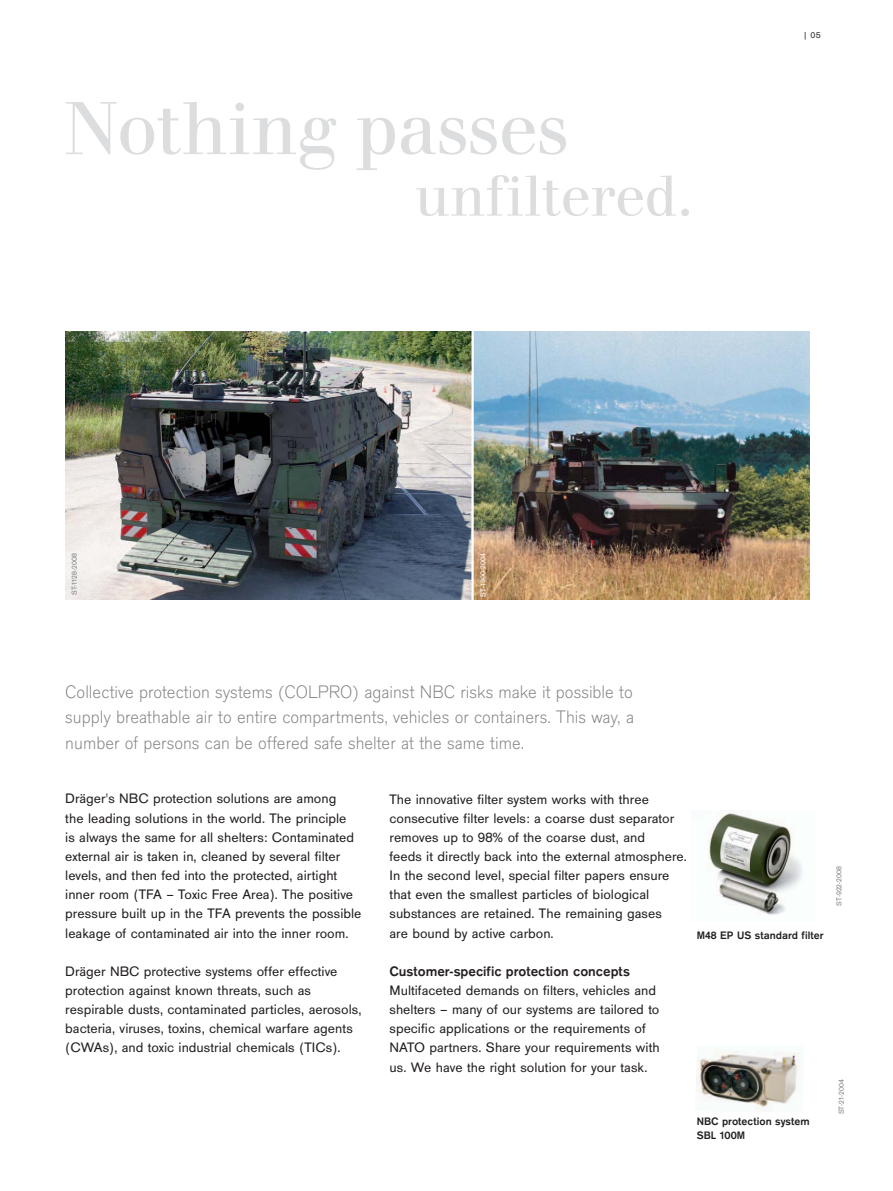
<style>
.page{position:relative;width:893px;height:1191px;background:#fff}
.page>*{position:absolute;margin:0;border:0;box-sizing:border-box;transform-origin:0 0}
.t1{font:78px "Draeger Walbaum";color:#dcddde}
.t2{font:60px "Draeger Walbaum";color:#dcddde}
.t3{font:300 18.75px/25.5px "Draeger San";color:#808285;text-align:justify}
.t4{font:14.25px/19.2px "Draeger San";color:#231f20}
.t5{font:700 14.25px "Draeger San";color:#231f20}
.t6{font:700 11.25px/14.2px "Draeger San";color:#231f20}
.t7{font:9px "Draeger San Tab";color:#231f20}
.t8{font:7.5px "Draeger San";color:#808285}
.t9{font:7.5px "Draeger San";letter-spacing:.01em;color:#fff}
</style>
<div class="page">
<img style="left:708px;top:811px;width:95px;height:104px">
<img style="left:474px;top:332px;width:335px;height:268px">
<img style="left:65px;top:332px;width:406px;height:268px">
<img style="left:696px;top:1050px;width:104px;height:61px">
<h1 class="t1" style="left:64px;top:98px;width:506px">Nothing passes</h1>
<h2 class="t2" style="left:415px;top:172px;width:280px">unfiltered.</h2>
<p class="t7" style="left:803px;top:30px;width:19px">| 05</p>
<p class="t8" style="left:72px;top:595px;width:43px;rotate:-90deg">ST-1128-2008</p>
<p class="t9" style="left:480px;top:596px;width:45px;rotate:-90deg">ST-1300-2004</p>
<h3 class="t3" style="left:65px;top:680px;width:570px">Collective protection systems (COLPRO) against NBC risks make it possible to supply breathable air to entire compartments, vehicles or containers. This way, a number of persons can be offered safe shelter at the same time.</h3>
<p class="t4" style="left:65px;top:790px;width:298px">Dräger's NBC protection solutions are among<br>the leading solutions in the world. The principle<br>is always the same for all shelters: Contaminated external air is taken in, cleaned by several filter levels, and then fed into the protected, airtight inner room (TFA – Toxic Free Area). The positive pressure built up in the TFA prevents the possible leakage of contaminated air into the inner room.</p>
<p class="t4" style="left:65px;top:962px;width:298px">Dräger NBC protective systems offer effective protection against known threats, such as respirable dusts, contaminated particles, aerosols, bacteria, viruses, toxins, chemical warfare agents (CWAs), and toxic industrial chemicals (TICs).</p>
<p class="t4" style="left:389px;top:790px;width:299px">The innovative filter system works with three consecutive filter levels: a coarse dust separator removes up to 98% of the coarse dust, and<br>feeds it directly back into the external atmosphere.<br>In the second level, special filter papers ensure that even the smallest particles of biological substances are retained. The remaining gases<br>are bound by active carbon.</p>
<p class="t5" style="left:389px;top:965px;width:242px">Customer-specific protection concepts</p>
<p class="t4" style="left:389px;top:982px;width:272px">Multifaceted demands on filters, vehicles and shelters – many of our systems are tailored to specific applications or the requirements of NATO partners. Share your requirements with us. We have the right solution for your task.</p>
<p class="t6" style="left:697px;top:928px;width:128px">M48 EP US standard filter</p>
<p class="t6" style="left:697px;top:1114px;width:114px">NBC protection system<br>SBL 100M</p>
<p class="t8" style="left:836px;top:905px;width:41px;rotate:-90deg">ST-922-2008</p>
<p class="t8" style="left:838px;top:1114px;width:36px;rotate:-90deg">ST-21-2004</p>
</div>
